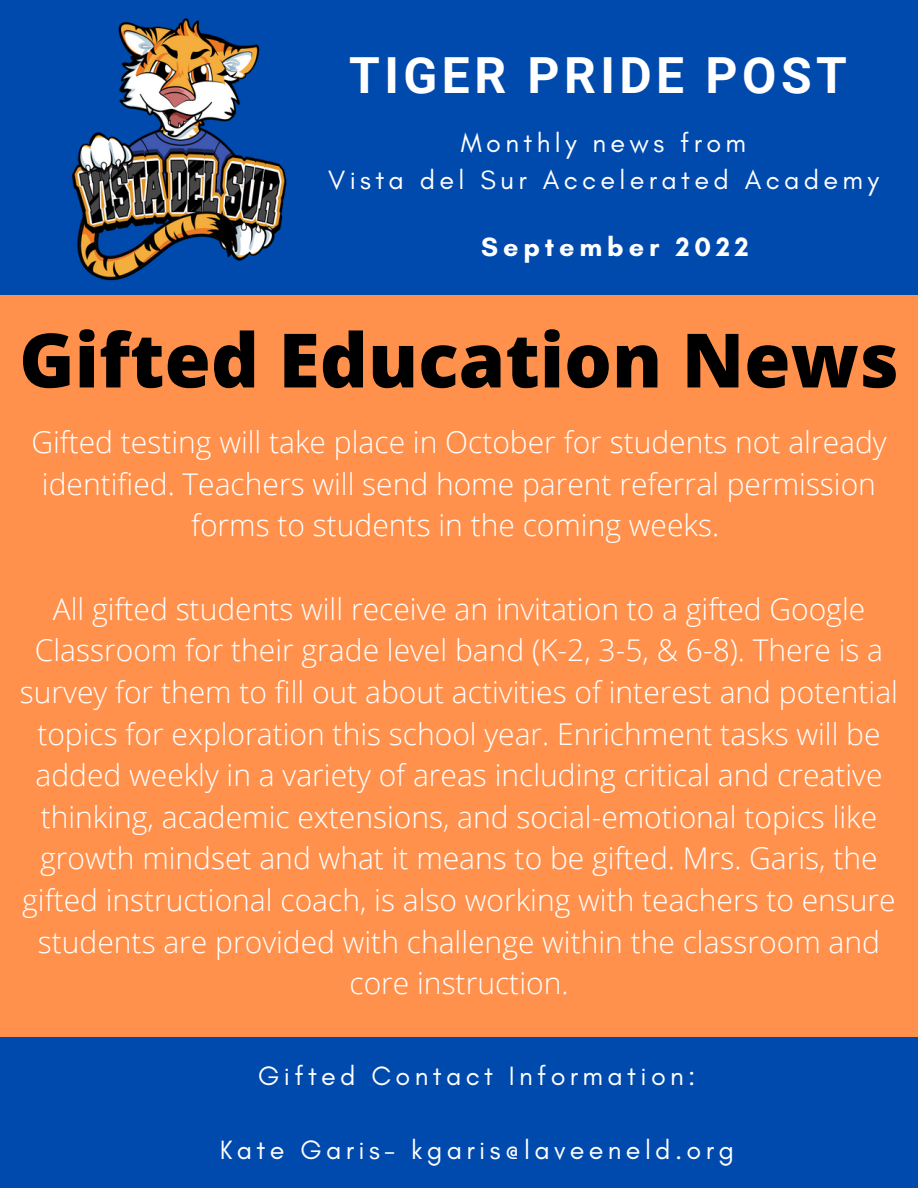
<style>
.page{position:relative;width:918px;height:1188px;background:#fff}
.page>*{position:absolute;margin:0;border:0;box-sizing:border-box;transform-origin:0 0}
.t1{font:800 75px "Open Sans";color:#000}
.t2{font:700 49.8px "Roboto";letter-spacing:.09em;color:#fff}
.t3{font:300 30px/41.7px "Open Sans";color:#fff;text-align:center}
.t4{font:27px/37.2px "Glacial Indifference";letter-spacing:.16em;color:#fff;text-align:center}
.t5{font:700 27px "Glacial Indifference";letter-spacing:.18em;color:#fff}
</style>
<div class="page">
<div style="left:0;top:1037px;width:918px;height:151px;background:#004aad"></div>
<div style="left:0;top:0;width:918px;height:296px;background:#004aad"></div>
<img style="left:71px;top:18px;width:216px;height:263px">
<div style="left:0;top:295px;width:918px;height:742px;background:#ff914d"></div>
<h2 class="t2" style="left:349px;top:47px;width:499px">TIGER PRIDE POST</h2>
<p class="t4" style="left:328px;top:123px;width:552px">Monthly news from<br>Vista del Sur Accelerated Academy</p>
<p class="t5" style="left:481px;top:230px;width:269px">September 2022</p>
<h1 class="t1" style="left:19px;top:307px;width:881px">Gifted Education News</h1>
<p class="t3" style="left:31px;top:421px;width:857px">Gifted testing will take place in October for students not already identified. Teachers will send home parent referral permission forms to students in the coming weeks.</p>
<p class="t3" style="left:20px;top:587px;width:880px">All gifted students will receive an invitation to a gifted Google Classroom for their grade level band (K-2, 3-5, &amp; 6-8). There is a survey for them to fill out about activities of interest and potential topics for exploration this school year. Enrichment tasks will be added weekly in a variety of areas including critical and creative thinking, academic extensions, and social-emotional topics like growth mindset and what it means to be gifted. Mrs. Garis, the gifted instructional coach, is also working with teachers to ensure students are provided with challenge within the classroom and core instruction.</p>
<p class="t4" style="left:258px;top:1057px;width:439px">Gifted Contact Information:</p>
<p class="t4" style="left:220px;top:1131px;width:516px">Kate Garis- kgaris@laveeneld.org</p>
</div>
